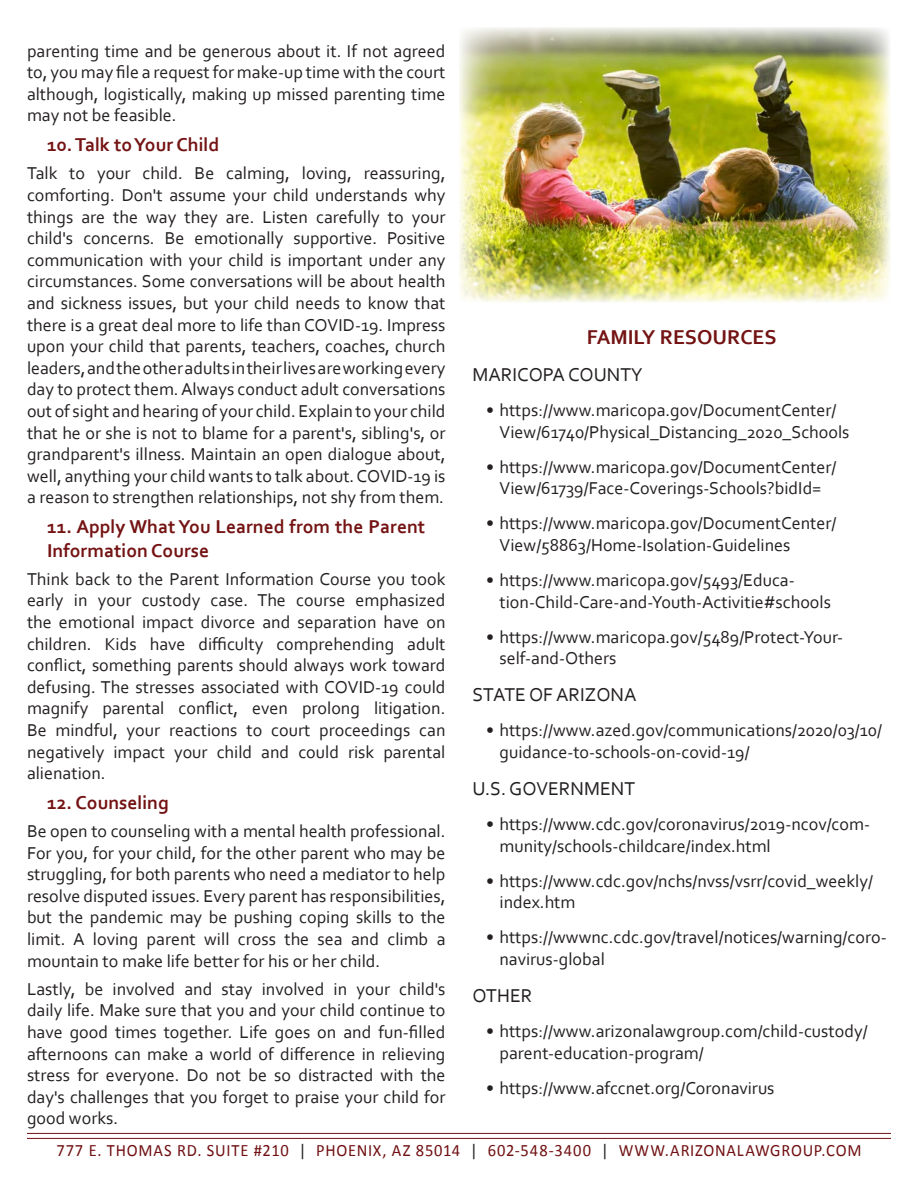
<style>
.page{position:relative;width:918px;height:1188px;background:#fff}
.page>*{position:absolute;margin:0;border:0;box-sizing:border-box;transform-origin:0 0}
.t1{font:700 21px "Corbel";color:#741313}
.t2{font:700 19.5px/23.4px "Corbel";color:#741313}
.t3{font:19.5px "Corbel";color:#231f20}
.t4{font:18px/21.6px "Corbel";color:#231f20}
.t5{font:17.4px "Calibri";letter-spacing:.05em;color:#701012;scale:.95 1}
.s1{color:#231f20}
</style>
<div class="page">
<hr style="left:27px;top:1133px;width:864px;height:1px;background:#731113">
<hr style="left:27px;top:1138px;width:864px;height:1px;background:#731113">
<img style="left:459px;top:27px;width:431px;height:275px">
<p class="t4" style="left:27px;top:39px;width:420px;text-align:justify">parenting time and be generous about it. If not agreed to, you may file a request for make-up time with the court although, logistically, making up missed parenting time may not be feasible.</p>
<p class="t2" style="left:47px;top:133px;width:174px">10. Talk to Your Child</p>
<p class="t4" style="left:27px;top:162px;width:420px;text-align:justify">Talk to your child. Be calming, loving, reassuring, comforting. Don't assume your child understands why things are the way they are. Listen carefully to your child's concerns. Be emotionally supportive. Positive communication with your child is important under any circumstances. Some conversations will be about health and sickness issues, but your child needs to know that there is a great deal more to life than COVID-19. Impress upon your child that parents, teachers, coaches, church leaders, and the other adults in their lives are working every day to protect them. Always conduct adult conversations out of sight and hearing of your child. Explain to your child that he or she is not to blame for a parent's, sibling's, or grandparent's illness. Maintain an open dialogue about, well, anything your child wants to talk about. COVID-19 is a reason to strengthen relationships, not shy from them.</p>
<p class="t2" style="left:47px;top:515px;width:380px">11. Apply What You Learned from the Parent<br>Information Course</p>
<p class="t4" style="left:27px;top:567px;width:420px;text-align:justify">Think back to the Parent Information Course you took early in your custody case. The course emphasized the emotional impact divorce and separation have on children. Kids have difficulty comprehending adult conflict, something parents should always work toward defusing. The stresses associated with COVID-19 could magnify parental conflict, even prolong litigation.<br>Be mindful, your reactions to court proceedings can negatively impact your child and could risk parental alienation.</p>
<p class="t2" style="left:47px;top:790px;width:123px">12. Counseling</p>
<p class="t4" style="left:27px;top:820px;width:420px;text-align:justify">Be open to counseling with a mental health professional.<br>For you, for your child, for the other parent who may be struggling, for both parents who need a mediator to help resolve disputed issues. Every parent has responsibilities, but the pandemic may be pushing coping skills to the limit. A loving parent will cross the sea and climb a mountain to make life better for his or her child.</p>
<p class="t4" style="left:27px;top:978px;width:420px;text-align:justify">Lastly, be involved and stay involved in your child's daily life. Make sure that you and your child continue to have good times together. Life goes on and fun-filled afternoons can make a world of difference in relieving stress for everyone. Do not be so distracted with the day's challenges that you forget to praise your child for good works.</p>
<p class="t1" style="left:587px;top:324px;width:191px">FAMILY RESOURCES</p>
<p class="t3" style="left:472px;top:362px;width:172px">MARICOPA COUNTY</p>
<p class="t4" style="left:500px;top:399px;width:351px;text-indent:-14px">• https://www.maricopa.gov/DocumentCenter/<br>View/61740/Physical_Distancing_2020_Schools</p>
<p class="t4" style="left:486px;top:455px;width:352px;text-align:center">• https://www.maricopa.gov/DocumentCenter/<br>View/61739/Face-Coverings-Schools?bidId=</p>
<p class="t4" style="left:500px;top:512px;width:338px;text-indent:-14px">• https://www.maricopa.gov/DocumentCenter/<br>View/58863/Home-Isolation-Guidelines</p>
<p class="t4" style="left:500px;top:569px;width:333px;text-indent:-14px">• https://www.maricopa.gov/5493/Educa&shy;tion-Child-Care-and-Youth-Activitie#schools</p>
<p class="t4" style="left:500px;top:626px;width:345px;text-indent:-14px">• https://www.maricopa.gov/5489/Protect-Your&shy;self-and-Others</p>
<p class="t3" style="left:472px;top:683px;width:166px">STATE OF ARIZONA</p>
<p class="t4" style="left:500px;top:719px;width:384px;text-indent:-14px">• https://www.azed.gov/communications/2020/03/10/ guidance-to-schools-on-covid-19/</p>
<p class="t3" style="left:472px;top:776px;width:164px">U.S. GOVERNMENT</p>
<p class="t4" style="left:500px;top:813px;width:372px;text-indent:-14px">• https://www.cdc.gov/coronavirus/2019-ncov/com&shy;munity/schools-childcare/index.html</p>
<p class="t4" style="left:500px;top:869px;width:375px;text-indent:-14px">• https://www.cdc.gov/nchs/nvss/vsrr/covid_weekly/ index.htm</p>
<p class="t4" style="left:500px;top:926px;width:389px;text-indent:-14px">• https://wwwnc.cdc.gov/travel/notices/warning/coro&shy;navirus-global</p>
<p class="t3" style="left:472px;top:983px;width:61px">OTHER</p>
<p class="t4" style="left:500px;top:1020px;width:370px;text-indent:-14px">• https://www.arizonalawgroup.com/child-custody/ parent-education-program/</p>
<p class="t4" style="left:486px;top:1076px;width:290px">• https://www.afccnet.org/Coronavirus</p>
<p class="t5" style="left:56px;top:1139px;width:849px">777 E. THOMAS RD. SUITE #210 <span class="s1">|</span> PHOENIX, AZ 85014 <span class="s1">|</span> 602-548-3400 <span class="s1">|</span> WWW.ARIZONALAWGROUP.COM</p>
</div>
